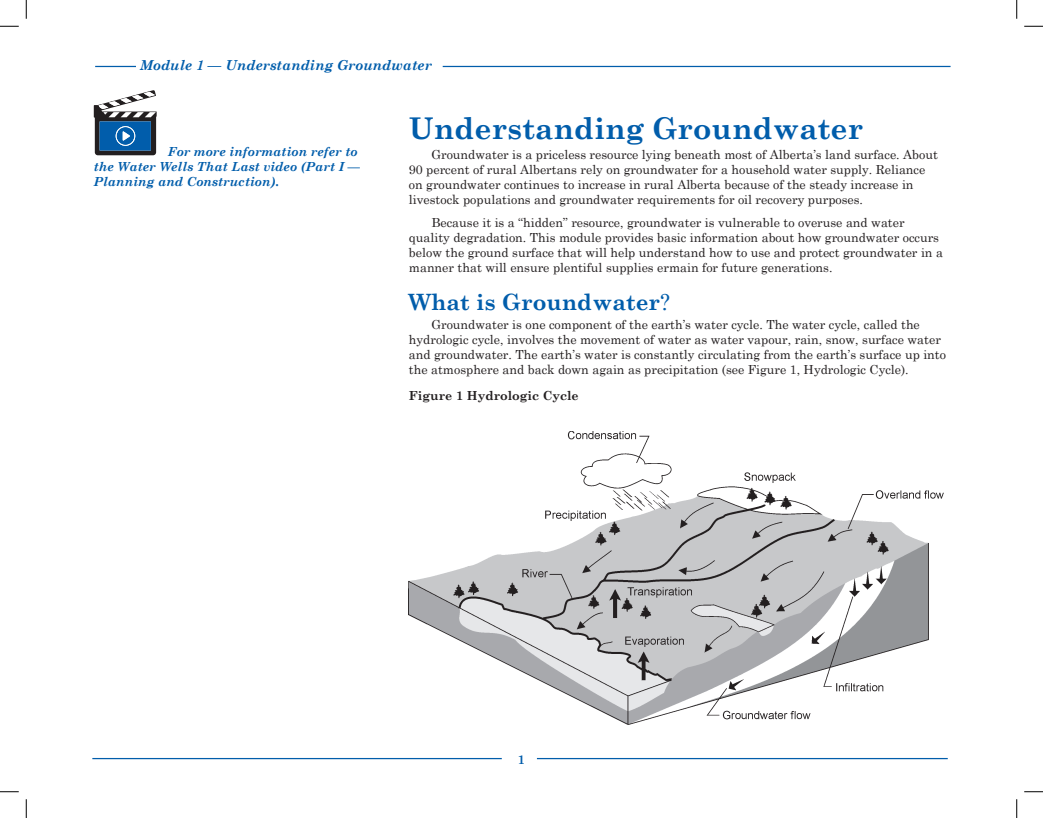
<style>
.page{position:relative;width:1043px;height:818px;background:#fff}
.page>*{position:absolute;margin:0;border:0;box-sizing:border-box;transform-origin:0 0}
.t1{font:700 30px "Century Schoolbook";color:#015dab}
.t2{font:700 22.5px "Century Schoolbook";color:#015dab}
.t3{font:italic 700 13.75px "Century Schoolbook";color:#015dab}
.t4{font:12.5px/15px "Century Schoolbook";color:#231f20}
.t5{font:italic 700 12.5px/15px "Century Schoolbook";color:#015dab}
.t6{font:700 12.5px "Century Schoolbook";color:#231f20}
.t7{font:700 12.5px "Century Schoolbook";color:#015dab}
.s1{font-weight:400}
</style>
<div class="page">
<hr style="left:95px;top:66px;width:41px;height:1px;background:#015dab">
<hr style="left:442px;top:66px;width:508px;height:1px;background:#015dab">
<hr style="left:537px;top:758px;width:410px;height:1px;background:#015dab">
<hr style="left:92px;top:758px;width:410px;height:1px;background:#015dab">
<img style="left:409px;top:431px;width:534px;height:293px">
<svg style="left:94px;top:90px;width:63px;height:65px"></svg>
<svg style="left:0;top:25px;width:19px;height:2px"></svg>
<svg style="left:1024px;top:25px;width:18px;height:2px"></svg>
<svg style="left:0;top:791px;width:19px;height:1px"></svg>
<svg style="left:1024px;top:791px;width:18px;height:1px"></svg>
<svg style="left:25px;top:0;width:2px;height:19px"></svg>
<svg style="left:25px;top:799px;width:2px;height:19px"></svg>
<svg style="left:1016px;top:0;width:1px;height:19px"></svg>
<svg style="left:1016px;top:799px;width:1px;height:19px"></svg>
<p class="t3" style="left:140px;top:57px;width:293px">Module 1 — Understanding Groundwater</p>
<p class="t5" style="left:94px;top:143px;width:268px;text-indent:74px">For more information refer to the Water Wells That Last video (Part I —<br>Planning and Construction).</p>
<h1 class="t1" style="left:409px;top:109px;width:456px">Understanding Groundwater</h1>
<p class="t4" style="left:409px;top:147px;width:530px;text-indent:22px">Groundwater is a priceless resource lying beneath most of Alberta’s land surface. About 90 percent of rural Albertans rely on groundwater for a household water supply. Reliance on groundwater continues to increase in rural Alberta because of the steady increase in livestock populations and groundwater requirements for oil recovery purposes.</p>
<p class="t4" style="left:409px;top:214px;width:535px;text-indent:22px">Because it is a “hidden” resource, groundwater is vulnerable to overuse and water quality degradation. This module provides basic information about how groundwater occurs below the ground surface that will help understand how to use and protect groundwater in a manner that will ensure plentiful supplies ermain for future generations.</p>
<h2 class="t2" style="left:409px;top:288px;width:263px">What is Groundwater<span class="s1">?</span></h2>
<p class="t4" style="left:409px;top:316px;width:538px;text-indent:22px">Groundwater is one component of the earth’s water cycle. The water cycle, called the hydrologic cycle, involves the movement of water as water vapour, rain, snow, surface water and groundwater. The earth’s water is constantly circulating from the earth’s surface up into the atmosphere and back down again as precipitation (see Figure 1, Hydrologic Cycle).</p>
<p class="t6" style="left:409px;top:388px;width:171px">Figure 1 Hydrologic Cycle</p>
<p class="t7" style="left:518px;top:751px;width:9px">1</p>
</div>
